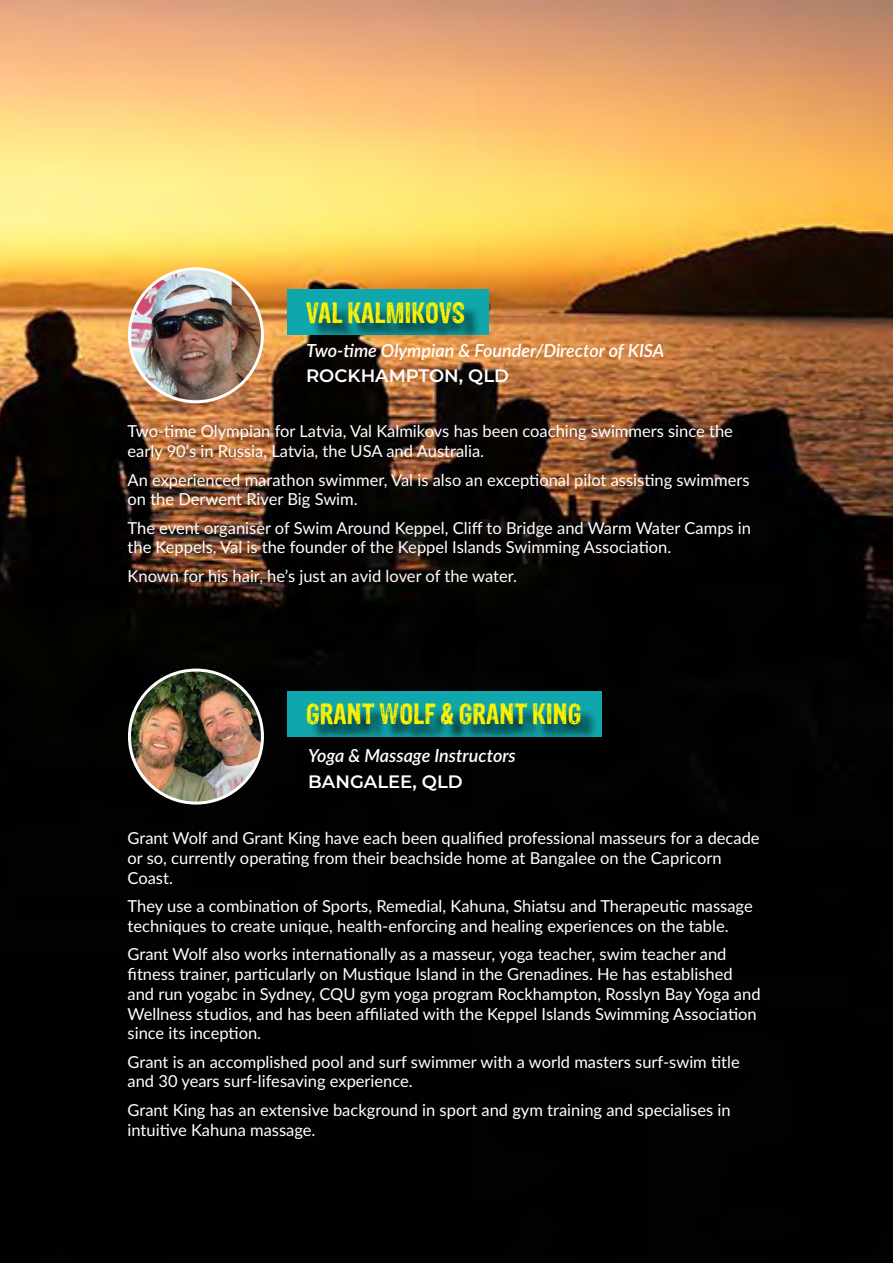
<style>
.page{position:relative;width:893px;height:1263px;background:#fff}
.page>*{position:absolute;margin:0;border:0;box-sizing:border-box;transform-origin:0 0}
.t1{font:24px "Sans Culottes";color:#fff200}
.t2{font:italic 600 18px "Lato";color:#fff}
.t3{font:600 18px "Montserrat";color:#fff}
.t4{font:16.5px/19.8px "Lato";color:#fff}
</style>
<div class="page">
<img style="left:0;top:0;width:893px;height:1263px">
<img style="left:129px;top:269px;width:133px;height:133px;border-radius:66px">
<div style="left:128px;top:267px;width:136px;height:136px;border:3px solid #fff;border-radius:50%"></div>
<div style="left:287px;top:289px;width:202px;height:46px;background:#10a7ac"></div>
<div style="left:310px;top:304px;width:172px;height:38px;background:#000;opacity:.75"></div>
<img style="left:129px;top:670px;width:133px;height:133px;border-radius:66px">
<div style="left:128px;top:668px;width:136px;height:136px;border:3px solid #fff;border-radius:50%"></div>
<div style="left:287px;top:691px;width:315px;height:46px;background:#10a7ac"></div>
<div style="left:310px;top:706px;width:289px;height:37px;background:#000;opacity:.75"></div>
<h1 class="t1" style="left:306px;top:295px;width:160px">VAL KALMIKOVS</h1>
<p class="t2" style="left:306px;top:337px;width:360px">Two-time Olympian &amp; Founder/Director of KISA</p>
<p class="t3" style="left:306px;top:363px;width:204px">ROCKHAMPTON, QLD</p>
<p class="t4" style="left:128px;top:421px;width:607px">Two-time Olympian for Latvia, Val Kalmikovs has been coaching swimmers since the early 90’s in Russia, Latvia, the USA and Australia.</p>
<p class="t4" style="left:128px;top:469px;width:623px">An experienced marathon swimmer, Val is also an exceptional pilot assisting swimmers on the Derwent River Big Swim.</p>
<p class="t4" style="left:128px;top:517px;width:625px">The event organiser of Swim Around Keppel, Cliff to Bridge and Warm Water Camps in the Keppels, Val is the founder of the Keppel Islands Swimming Association.</p>
<p class="t4" style="left:128px;top:565px;width:391px">Known for his hair, he’s just an avid lover of the water.</p>
<h1 class="t1" style="left:306px;top:696px;width:277px">GRANT WOLF &amp; GRANT KING</h1>
<p class="t2" style="left:308px;top:742px;width:209px">Yoga &amp; Massage Instructors</p>
<p class="t3" style="left:308px;top:769px;width:156px">BANGALEE, QLD</p>
<p class="t4" style="left:128px;top:827px;width:634px">Grant Wolf and Grant King have each been qualified professional masseurs for a decade or so, currently operating from their beachside home at Bangalee on the Capricorn<br>Coast.</p>
<p class="t4" style="left:128px;top:895px;width:627px">They use a combination of Sports, Remedial, Kahuna, Shiatsu and Therapeutic massage techniques to create unique, health-enforcing and healing experiences on the table.</p>
<p class="t4" style="left:128px;top:943px;width:634px">Grant Wolf also works internationally as a masseur, yoga teacher, swim teacher and fitness trainer, particularly on Mustique Island in the Grenadines. He has established and run yogabc in Sydney, CQU gym yoga program Rockhampton, Rosslyn Bay Yoga and Wellness studios, and has been affiliated with the Keppel Islands Swimming Association since its inception.</p>
<p class="t4" style="left:128px;top:1051px;width:614px">Grant is an accomplished pool and surf swimmer with a world masters surf-swim title and 30 years surf-lifesaving experience.</p>
<p class="t4" style="left:128px;top:1099px;width:605px">Grant King has an extensive background in sport and gym training and specialises in intuitive Kahuna massage.</p>
</div>
